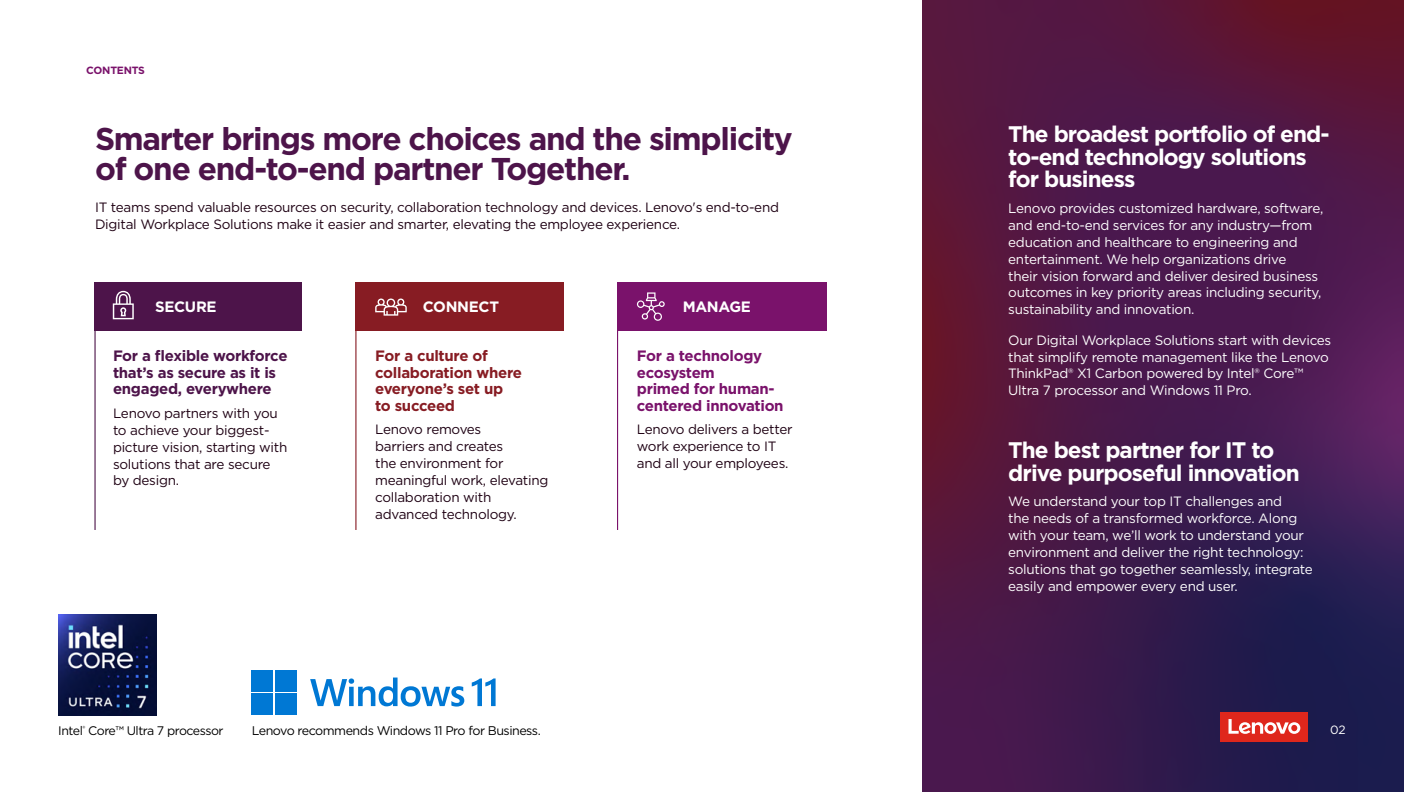
<style>
.page{position:relative;width:1404px;height:792px;background:#fff}
.page>*{position:absolute;margin:0;border:0;box-sizing:border-box;transform-origin:0 0}
.t1{font:700 31.5px/30px "Gotham";letter-spacing:-.04em;color:#4d144a}
.t2{font:700 22.5px/22.5px "Gotham";letter-spacing:-.04em;color:#fff}
.t3{font:700 15px/16.5px "Gotham";letter-spacing:-.02em;color:#4d144a}
.t4{font:700 15px/16.5px "Gotham";letter-spacing:-.02em;color:#7a126b}
.t5{font:700 15px/16.5px "Gotham";letter-spacing:-.02em;color:#871c23}
.t6{font:700 15px "Gotham";letter-spacing:-.02em;color:#fff}
.t7{font:13.5px/16.8px "Gotham";letter-spacing:-.02em;color:#fff}
.t8{font:13.5px/16.8px "Gotham";letter-spacing:-.02em;color:#1e0013}
.t9{font:12.6px "Gotham";letter-spacing:-.04em;color:#000}
.t10{font:12.45px "Gotham";letter-spacing:-.04em;color:#000}
.t11{font:12px "Gotham";color:#fff}
.t12{font:700 10.5px "Gotham";letter-spacing:-.02em;color:#7a126b}
</style>
<div class="page">
<img style="left:922px;top:0;width:482px;height:792px">
<div style="left:94px;top:282px;width:208px;height:49px;background:#4d144a"></div>
<svg style="left:113px;top:291px;width:21px;height:28px"></svg>
<hr style="left:94px;top:282px;width:2px;height:248px;background:#4d144a">
<div style="left:355px;top:282px;width:209px;height:49px;background:#871c23"></div>
<svg style="left:375px;top:298px;width:32px;height:17px"></svg>
<hr style="left:355px;top:282px;width:1px;height:248px;background:#871c23">
<div style="left:617px;top:282px;width:209px;height:49px;background:#7a126b"></div>
<svg style="left:637px;top:292px;width:28px;height:29px"></svg>
<hr style="left:617px;top:282px;width:1px;height:248px;background:#7a126b">
<div style="left:1220px;top:712px;width:88px;height:29px;background:#df271c"></div>
<svg style="left:1229px;top:719px;width:71px;height:15px"></svg>
<img style="left:58px;top:615px;width:98px;height:100px">
<div style="left:252px;top:670px;width:21px;height:21px;background:#0078d4"></div>
<div style="left:275px;top:670px;width:22px;height:21px;background:#0078d4"></div>
<div style="left:252px;top:693px;width:21px;height:22px;background:#0078d4"></div>
<div style="left:275px;top:693px;width:22px;height:22px;background:#0078d4"></div>
<svg style="left:310px;top:677px;width:154px;height:29px"></svg>
<svg style="left:472px;top:678px;width:24px;height:28px"></svg>
<p class="t12" style="left:86px;top:63px;width:60px">CONTENTS</p>
<h1 class="t1" style="left:95px;top:123px;width:699px">Smarter brings more choices and the simplicity of one end-to-end partner Together.</h1>
<p class="t8" style="left:95px;top:198px;width:685px">IT teams spend valuable resources on security, collaboration technology and devices. Lenovo's end-to-end<br>Digital Workplace Solutions make it easier and smarter, elevating the employee experience.</p>
<p class="t6" style="left:155px;top:296px;width:63px">SECURE</p>
<p class="t3" style="left:113px;top:347px;width:176px">For a flexible workforce that’s as secure as it is engaged, everywhere</p>
<p class="t8" style="left:113px;top:404px;width:176px">Lenovo partners with you to achieve your biggest&shy;picture vision, starting with solutions that are secure by design.</p>
<p class="t6" style="left:423px;top:296px;width:78px">CONNECT</p>
<p class="t5" style="left:375px;top:347px;width:148px">For a culture of collaboration where everyone’s set up to succeed</p>
<p class="t8" style="left:375px;top:421px;width:175px">Lenovo removes<br>barriers and creates<br>the environment for meaningful work, elevating collaboration with advanced technology.</p>
<p class="t6" style="left:683px;top:296px;width:70px">MANAGE</p>
<p class="t4" style="left:637px;top:347px;width:148px">For a technology ecosystem<br>primed for human&shy;centered innovation</p>
<p class="t8" style="left:637px;top:421px;width:157px">Lenovo delivers a better work experience to IT and all your employees.</p>
<h2 class="t2" style="left:1008px;top:123px;width:323px">The broadest portfolio of end&shy;to-end technology solutions for business</h2>
<p class="t7" style="left:1008px;top:199px;width:317px">Lenovo provides customized hardware, software, and end-to-end services for any industry—from education and healthcare to engineering and entertainment. We help organizations drive<br>their vision forward and deliver desired business outcomes in key priority areas including security, sustainability and innovation.</p>
<p class="t7" style="left:1008px;top:331px;width:325px">Our Digital Workplace Solutions start with devices that simplify remote management like the Lenovo ThinkPad® X1 Carbon powered by Intel® Core™ Ultra 7 processor and Windows 11 Pro.</p>
<h2 class="t2" style="left:1008px;top:439px;width:293px">The best partner for IT to drive purposeful innovation</h2>
<p class="t7" style="left:1008px;top:493px;width:306px">We understand your top IT challenges and<br>the needs of a transformed workforce. Along with your team, we’ll work to understand your environment and deliver the right technology: solutions that go together seamlessly, integrate easily and empower every end user.</p>
<p class="t10" style="left:58px;top:722px;width:167px">Intel<sup>®</sup> Core™ Ultra 7 processor</p>
<p class="t9" style="left:252px;top:722px;width:291px">Lenovo recommends Windows 11 Pro for Business.</p>
<p class="t11" style="left:1330px;top:721px;width:17px">02</p>
</div>
